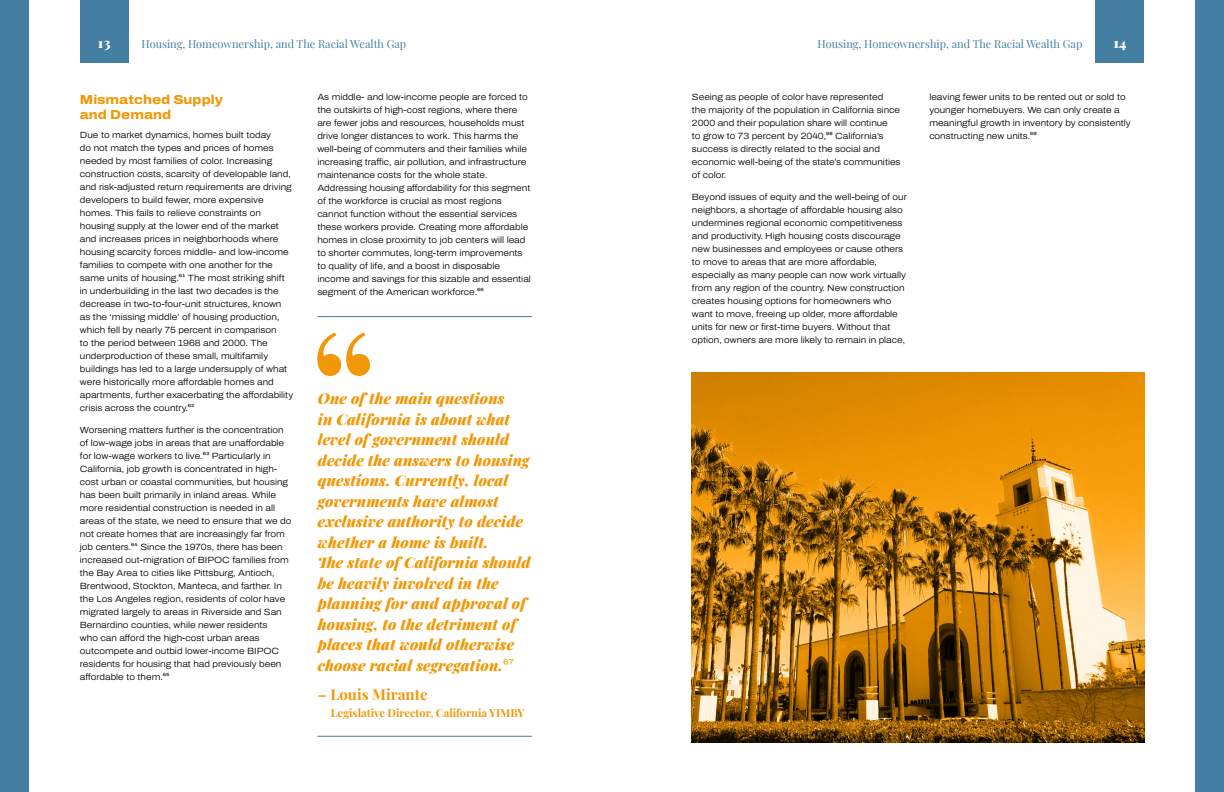
<style>
.page{position:relative;width:1224px;height:792px;background:#fff}
.page>*{position:absolute;margin:0;border:0;box-sizing:border-box;transform-origin:0 0}
.t1{font:italic 900 15px/20.5px "Playfair Display";letter-spacing:.01em;color:#f29706}
.t2{font:700 15px "Playfair Display";color:#f29706}
.t3{font:900 14px "Playfair Display";color:#fff}
.t4{font:800 13px/15.6px "Archivo Semi Expanded";color:#f29706}
.t5{font:11px "Playfair Display";color:#447fa3}
.t6{font:700 11px "Playfair Display";color:#f29706}
.t7{font:300 9px/13px "Archivo Semi Expanded";color:#000}
.s1{font-family:"Archivo Semi Expanded";font-weight:300;font-style:normal}
</style>
<div class="page">
<div style="left:80px;top:0;width:48px;height:63px;background:#447fa3"></div>
<div style="left:1096px;top:0;width:48px;height:63px;background:#447fa3"></div>
<div style="left:0;top:0;width:29px;height:792px;background:#447fa3"></div>
<div style="left:1195px;top:0;width:29px;height:792px;background:#447fa3"></div>
<hr style="left:317px;top:316px;width:215px;height:1px;background:#447fa3">
<hr style="left:317px;top:736px;width:215px;height:1px;background:#447fa3">
<svg style="left:317px;top:332px;width:53px;height:44px"></svg>
<img style="left:692px;top:372px;width:452px;height:371px">
<h2 class="t3" style="left:98px;top:32px;width:14px">13</h2>
<p class="t5" style="left:142px;top:35px;width:266px">Housing, Homeownership, and The Racial Wealth Gap</p>
<p class="t5" style="left:818px;top:35px;width:266px">Housing, Homeownership, and The Racial Wealth Gap</p>
<h2 class="t3" style="left:1113px;top:32px;width:15px">14</h2>
<h3 class="t4" style="left:80px;top:91px;width:145px">Mismatched Supply and Demand</h3>
<p class="t7" style="left:80px;top:129px;width:215px">Due to market dynamics, homes built today<br>do not match the types and prices of homes needed by most families of color. Increasing construction costs, scarcity of developable land, and risk-adjusted return requirements are driving developers to build fewer, more expensive homes. This fails to relieve constraints on housing supply at the lower end of the market and increases prices in neighborhoods where housing scarcity forces middle- and low-income families to compete with one another for the same units of housing.⁶¹ The most striking shift in underbuilding in the last two decades is the decrease in two-to-four-unit structures, known as the ‘missing middle’ of housing production, which fell by nearly 75 percent in comparison<br>to the period between 1968 and 2000. The underproduction of these small, multifamily buildings has led to a large undersupply of what were historically more affordable homes and apartments, further exacerbating the affordability crisis across the country.⁶²</p>
<p class="t7" style="left:80px;top:424px;width:213px">Worsening matters further is the concentration of low-wage jobs in areas that are unaffordable for low-wage workers to live.⁶³ Particularly in California, job growth is concentrated in high&shy;cost urban or coastal communities, but housing has been built primarily in inland areas. While more residential construction is needed in all areas of the state, we need to ensure that we do not create homes that are increasingly far from job centers.⁶⁴ Since the 1970s, there has been increased out-migration of BIPOC families from the Bay Area to cities like Pittsburg, Antioch, Brentwood, Stockton, Manteca, and farther. In the Los Angeles region, residents of color have migrated largely to areas in Riverside and San Bernardino counties, while newer residents<br>who can afford the high-cost urban areas outcompete and outbid lower-income BIPOC residents for housing that had previously been affordable to them.⁶⁵</p>
<p class="t7" style="left:317px;top:90px;width:215px">As middle- and low-income people are forced to the outskirts of high-cost regions, where there are fewer jobs and resources, households must drive longer distances to work. This harms the well-being of commuters and their families while increasing traffic, air pollution, and infrastructure maintenance costs for the whole state.<br>Addressing housing affordability for this segment of the workforce is crucial as most regions cannot function without the essential services these workers provide. Creating more affordable homes in close proximity to job centers will lead to shorter commutes, long-term improvements to quality of life, and a boost in disposable income and savings for this sizable and essential segment of the American workforce.⁶⁶</p>
<p class="t7" style="left:692px;top:90px;width:210px">Seeing as people of color have represented<br>the majority of the population in California since 2000 and their population share will continue<br>to grow to 73 percent by 2040,⁶⁸ California’s success is directly related to the social and economic well-being of the state’s communities of color.</p>
<p class="t7" style="left:692px;top:190px;width:216px">Beyond issues of equity and the well-being of our neighbors, a shortage of affordable housing also undermines regional economic competitiveness and productivity. High housing costs discourage new businesses and employees or cause others to move to areas that are more affordable, especially as many people can now work virtually from any region of the country. New construction creates housing options for homeowners who want to move, freeing up older, more affordable units for new or first-time buyers. Without that option, owners are more likely to remain in place,</p>
<p class="t1" style="left:318px;top:387px;width:214px">One of the main questions<br>in California is about what level of government should decide the answers to housing questions. Currently, local governments have almost exclusive authority to decide whether a home is built.<br>The state of California should be heavily involved in the planning for and approval of housing, to the detriment of places that would otherwise choose racial segregation.<span class="s1">⁶⁷</span></p>
<h1 class="t2" style="left:318px;top:682px;width:111px">– Louis Mirante</h1>
<p class="t6" style="left:331px;top:704px;width:195px">Legislative Director, California YIMBY</p>
<p class="t7" style="left:929px;top:90px;width:203px">leaving fewer units to be rented out or sold to younger homebuyers. We can only create a meaningful growth in inventory by consistently constructing new units.⁶⁹</p>
</div>
